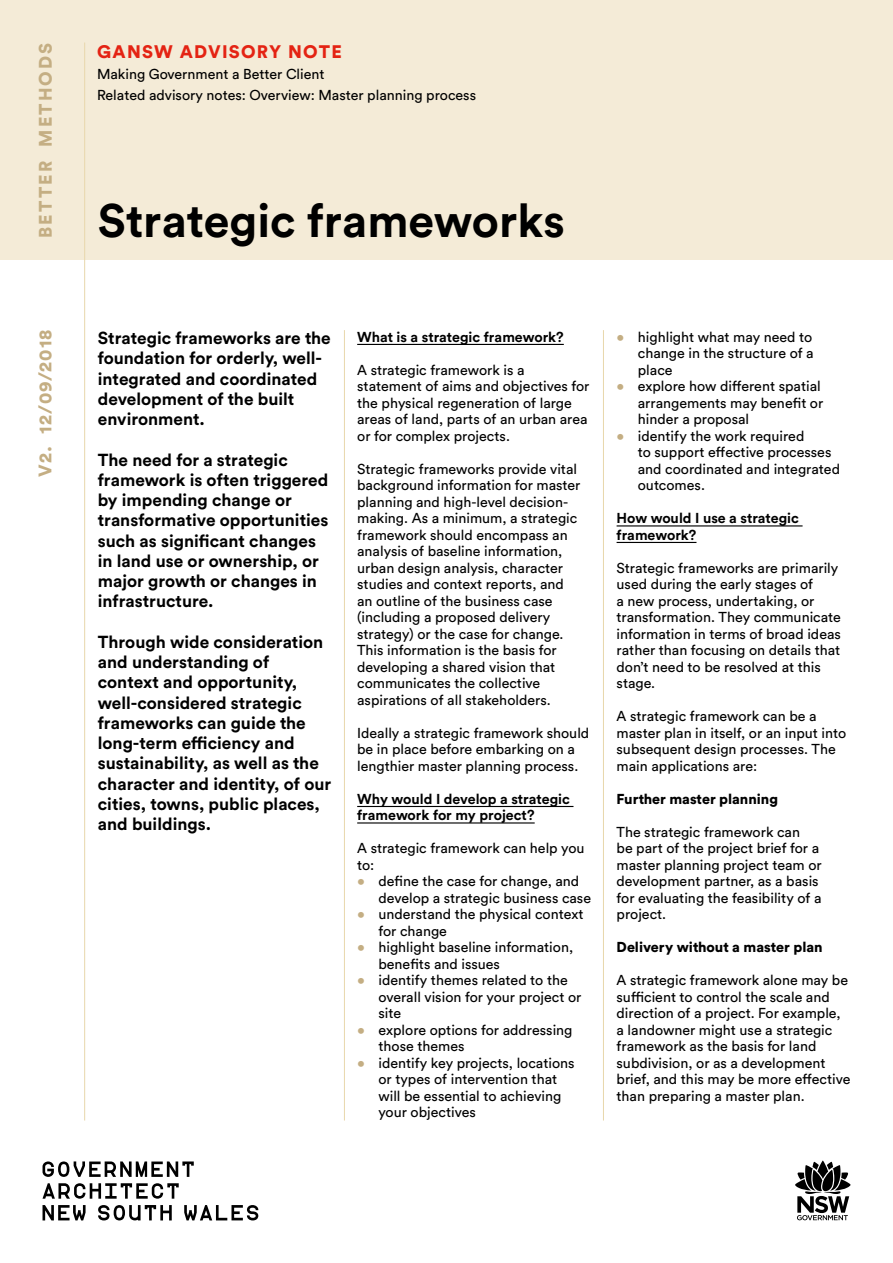
<style>
.page{position:relative;width:893px;height:1263px;background:#fff}
.page>*{position:absolute;margin:0;border:0;box-sizing:border-box;transform-origin:0 0}
.t1{font:700 46.5px "Circular Std";color:#000}
.t2{font:900 18px "Circular Std";letter-spacing:.07em;color:#e42313}
.t3{font:900 18px "Circular Std";letter-spacing:.065em;color:#c4ae83}
.t4{font:900 18px "Circular Std";letter-spacing:.11em;color:#c4ae83}
.t5{font:700 17.25px/20.2px "Circular Std";color:#000}
.t6{font:14.25px/16.5px "Circular Std";color:#000}
.t7{font:700 14.25px/16.5px "Circular Std";color:#000}
.t8{font:900 14.25px "Circular Std";color:#000}
.s1{color:#c4ae83}
</style>
<div class="page">
<svg style="left:795px;top:1160px;width:55px;height:60px"></svg>
<svg style="left:42px;top:1161px;width:152px;height:16px"></svg>
<svg style="left:43px;top:1183px;width:136px;height:16px"></svg>
<svg style="left:43px;top:1205px;width:43px;height:15px"></svg>
<svg style="left:184px;top:1205px;width:74px;height:15px"></svg>
<svg style="left:98px;top:1205px;width:74px;height:15px"></svg>
<div style="left:0;top:0;width:893px;height:259px;background:#f4ebd7"></div>
<hr style="left:603px;top:330px;width:1px;height:790px;background:#e8d7ac">
<hr style="left:344px;top:330px;width:1px;height:790px;background:#e8d7ac">
<hr style="left:84px;top:43px;width:1px;height:1077px;background:#e8d7ac">
<hr style="left:357px;top:344px;width:207px;height:1px;background:#000">
<hr style="left:357px;top:806px;width:216px;height:1px;background:#000">
<hr style="left:357px;top:822px;width:178px;height:1px;background:#000">
<hr style="left:617px;top:525px;width:186px;height:1px;background:#000">
<hr style="left:617px;top:542px;width:79px;height:1px;background:#000">
<p class="t4" style="left:33px;top:238px;width:196px;rotate:-90deg">BETTER METHODS</p>
<p class="t3" style="left:33px;top:477px;width:149px;rotate:-90deg">V2. 12/09/2018</p>
<p class="t2" style="left:97px;top:39px;width:246px">GANSW ADVISORY NOTE</p>
<p class="t6" style="left:97px;top:63px;width:381px;line-height:21px">Making Government a Better Client<br>Related advisory notes: Overview: Master planning process</p>
<h1 class="t1" style="left:98px;top:190px;width:468px">Strategic frameworks</h1>
<p class="t5" style="left:98px;top:327px;width:234px">Strategic frameworks are the foundation for orderly, well&shy;integrated and coordinated development of the built environment.</p>
<p class="t5" style="left:98px;top:449px;width:232px">The need for a strategic framework is often triggered by impending change or transformative opportunities such as significant changes in land use or ownership, or major growth or changes in infrastructure.</p>
<p class="t5" style="left:98px;top:631px;width:235px">Through wide consideration and understanding of context and opportunity, well-considered strategic frameworks can guide the long-term efficiency and sustainability, as well as the character and identity, of our cities, towns, public places, and buildings.</p>
<p class="t7" style="left:357px;top:328px;width:208px">What is a strategic framework?</p>
<p class="t6" style="left:357px;top:361px;width:234px">A strategic framework is a statement of aims and objectives for the physical regeneration of large areas of land, parts of an urban area or for complex projects.</p>
<p class="t6" style="left:357px;top:460px;width:225px">Strategic frameworks provide vital background information for master planning and high-level decision&shy;making. As a minimum, a strategic framework should encompass an analysis of baseline information, urban design analysis, character studies and context reports, and an outline of the business case (including a proposed delivery strategy) or the case for change.<br>This information is the basis for developing a shared vision that communicates the collective aspirations of all stakeholders.</p>
<p class="t6" style="left:357px;top:724px;width:234px">Ideally a strategic framework should be in place before embarking on a lengthier master planning process.</p>
<p class="t7" style="left:357px;top:790px;width:214px">Why would I develop a strategic framework for my project?</p>
<p class="t6" style="left:357px;top:840px;width:229px">A strategic framework can help you to:</p>
<p class="t6" style="left:378px;top:873px;width:214px;text-indent:-21px"><span class="s1">•</span> define the case for change, and develop a strategic business case</p>
<p class="t6" style="left:378px;top:906px;width:207px;text-indent:-21px"><span class="s1">•</span> understand the physical context for change</p>
<p class="t6" style="left:378px;top:939px;width:196px;text-indent:-21px"><span class="s1">•</span> highlight baseline information, benefits and issues</p>
<p class="t6" style="left:378px;top:972px;width:204px;text-indent:-21px"><span class="s1">•</span> identify themes related to the overall vision for your project or site</p>
<p class="t6" style="left:378px;top:1021px;width:196px;text-indent:-21px"><span class="s1">•</span> explore options for addressing those themes</p>
<p class="t6" style="left:378px;top:1054px;width:198px;text-indent:-21px"><span class="s1">•</span> identify key projects, locations or types of intervention that will be essential to achieving your objectives</p>
<p class="t6" style="left:638px;top:328px;width:177px;text-align:justify;text-indent:-21px"><span class="s1">•</span> highlight what may need to change in the structure of a place</p>
<p class="t6" style="left:638px;top:378px;width:187px;text-indent:-21px"><span class="s1">•</span> explore how different spatial arrangements may benefit or hinder a proposal</p>
<p class="t6" style="left:638px;top:427px;width:204px;text-indent:-21px"><span class="s1">•</span> identify the work required<br>to support effective processes and coordinated and integrated outcomes.</p>
<p class="t7" style="left:617px;top:510px;width:184px">How would I use a strategic framework?</p>
<p class="t6" style="left:617px;top:559px;width:226px">Strategic frameworks are primarily used during the early stages of<br>a new process, undertaking, or transformation. They communicate information in terms of broad ideas rather than focusing on details that don’t need to be resolved at this stage.</p>
<p class="t6" style="left:617px;top:708px;width:231px">A strategic framework can be a master plan in itself, or an input into subsequent design processes. The main applications are:</p>
<p class="t8" style="left:617px;top:789px;width:163px">Further master planning</p>
<p class="t6" style="left:617px;top:823px;width:207px">The strategic framework can<br>be part of the project brief for a master planning project team or development partner, as a basis for evaluating the feasibility of a project.</p>
<p class="t8" style="left:617px;top:938px;width:208px">Delivery without a master plan</p>
<p class="t6" style="left:617px;top:972px;width:235px">A strategic framework alone may be sufficient to control the scale and direction of a project. For example, a landowner might use a strategic framework as the basis for land subdivision, or as a development brief, and this may be more effective than preparing a master plan.</p>
</div>
